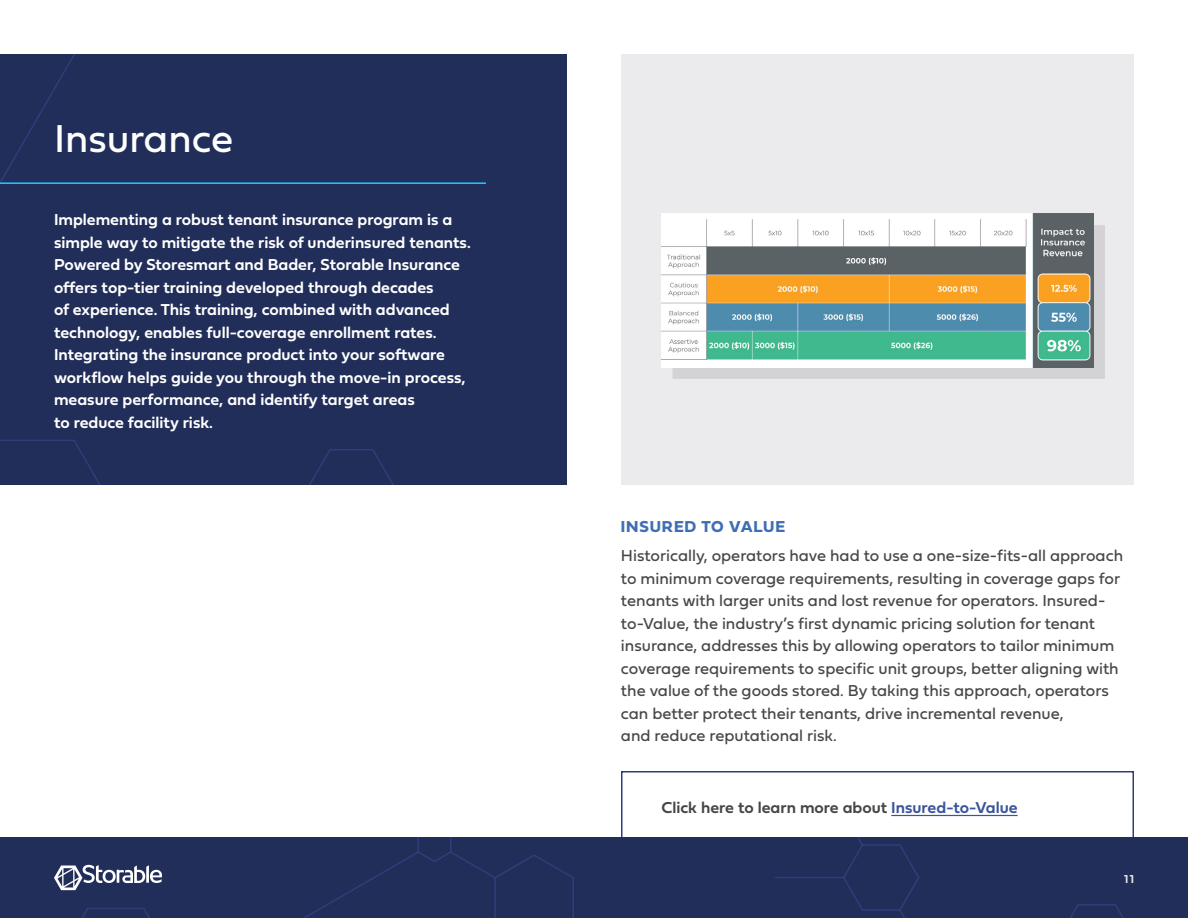
<style>
.page{position:relative;width:1188px;height:918px;background:#fff}
.page>*{position:absolute;margin:0;border:0;box-sizing:border-box;transform-origin:0 0}
.t1{font:40.5px "Fieldwork Geo Regular";color:#fff}
.t2{font:16.5px/22.5px "Fieldwork Geo Regular";color:#47474a}
.t3{font:16.5px/22.5px "Fieldwork Geo Demibold";color:#fff}
.t4{font:16.5px "Fieldwork Geo Demibold";color:#47474a}
.t5{font:16.5px "Fieldwork Geo Bold";letter-spacing:.05em;color:#406eb5}
.t6{font:12px "Fieldwork Geo Demibold";color:#ebebed}
.s1{color:#3b549c}
</style>
<div class="page">
<div style="left:0;top:837px;width:1188px;height:81px;background:#212e59"></div>
<svg style="left:54px;top:865px;width:108px;height:25px"></svg>
<div style="left:621px;top:771px;width:513px;height:67px;border:2px solid #303d7a"></div>
<div style="left:0;top:54px;width:567px;height:430px;background:#212e59"></div>
<hr style="left:0;top:182px;width:486px;height:2px;background:#1fccff">
<hr style="left:891px;top:815px;width:127px;height:1px;background:#3b549c">
<div style="left:621px;top:54px;width:513px;height:430px;background:#ebebed"></div>
<svg style="left:0;top:439px;width:393px;height:45px"></svg>
<div style="left:673px;top:225px;width:432px;height:154px;background:#000;opacity:.1"></div>
<img style="left:662px;top:214px;width:432px;height:153px">
<h1 class="t1" style="left:54px;top:107px;width:181px">Insurance</h1>
<p class="t3" style="left:54px;top:208px;width:418px">Implementing a robust tenant insurance program is a simple way to mitigate the risk of underinsured tenants.<br>Powered by Storesmart and Bader, Storable Insurance offers top-tier training developed through decades<br>of experience. This training, combined with advanced technology, enables full-coverage enrollment rates.<br>Integrating the insurance product into your software workflow helps guide you through the move-in process, measure performance, and identify target areas<br>to reduce facility risk.</p>
<p class="t5" style="left:621px;top:513px;width:166px">INSURED TO VALUE</p>
<p class="t2" style="left:621px;top:544px;width:504px">Historically, operators have had to use a one-size-fits-all approach to minimum coverage requirements, resulting in coverage gaps for tenants with larger units and lost revenue for operators. Insured&shy;to-Value, the industry’s first dynamic pricing solution for tenant insurance, addresses this by allowing operators to tailor minimum coverage requirements to specific unit groups, better aligning with the value of the goods stored. By taking this approach, operators can better protect their tenants, drive incremental revenue,<br>and reduce reputational risk.</p>
<p class="t4" style="left:662px;top:794px;width:358px">Click here to learn more about <span class="s1">Insured-to-Value</span></p>
<p class="t6" style="left:1124px;top:869px;width:11px">11</p>
</div>
